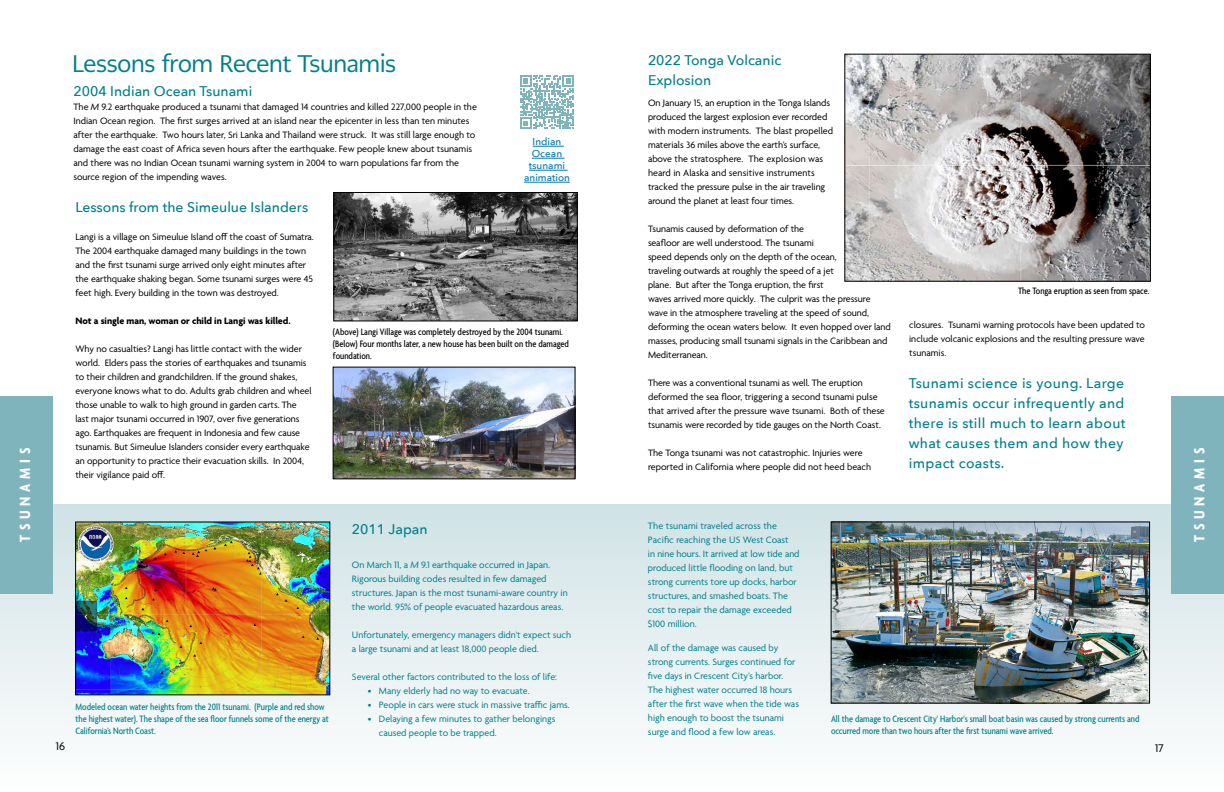
<style>
.page{position:relative;width:1224px;height:792px;background:#fff}
.page>*{position:absolute;margin:0;border:0;box-sizing:border-box;transform-origin:0 0}
.t1{font:24px "PMN Caecilia Sans Head";letter-spacing:-.015em;color:#007f8d}
.t2{font:700 condensed 16px "Agenda";letter-spacing:.3em;color:#fff}
.t3{font:500 14px/20px "Avenir Next";letter-spacing:.025em;color:#007f8d}
.t4{font:500 14px/20px "Avenir Next";color:#007f8d}
.t5{font:12px "Agenda";color:#000}
.t6{font:10px/14px "Agenda";letter-spacing:-.005em;color:#000}
.t7{font:10px/14px "Agenda";color:#007f8d}
.t8{font:500 condensed 10px/12px "Agenda";color:#007f8d}
.t9{font:500 condensed 10px/12px "Agenda";color:#000}
.t10{font:700 10px "Agenda";letter-spacing:-.005em;color:#000}
.t11{font:500 10px/12px "Avenir Next";color:#0078b6;text-align:center}
.s1{font-style:italic}
</style>
<div class="page">
<div style="left:0;top:504px;width:1224px;height:288px;background:linear-gradient(to bottom,#cfe1e5,#fefefe)"></div>
<img style="left:77px;top:524px;width:251px;height:169px">
<div style="left:75px;top:522px;width:255px;height:173px;border:1px solid #000"></div>
<img style="left:336px;top:194px;width:239px;height:125px">
<div style="left:334px;top:192px;width:243px;height:129px;border:1px solid #000"></div>
<div style="left:0;top:396px;width:52px;height:198px;background:#7fb4bd"></div>
<div style="left:1172px;top:396px;width:52px;height:198px;background:#7fb4bd"></div>
<img style="left:335px;top:369px;width:238px;height:108px">
<div style="left:333px;top:367px;width:242px;height:112px;border:1px solid #000"></div>
<img style="left:833px;top:524px;width:315px;height:177px">
<div style="left:831px;top:522px;width:319px;height:181px;border:1px solid #000"></div>
<img style="left:847px;top:56px;width:302px;height:223px">
<div style="left:845px;top:54px;width:306px;height:227px;border:1px solid #000"></div>
<hr style="left:533px;top:146px;width:31px;height:1px;background:#0078b6">
<hr style="left:532px;top:158px;width:33px;height:1px;background:#0078b6">
<hr style="left:529px;top:170px;width:39px;height:1px;background:#0078b6">
<hr style="left:524px;top:182px;width:46px;height:1px;background:#0078b6">
<svg style="left:520px;top:75px;width:54px;height:54px"></svg>
<h1 class="t1" style="left:72px;top:48px;width:326px">Lessons from Recent Tsunamis</h1>
<h3 class="t4" style="left:73px;top:81px;width:180px">2004 Indian Ocean Tsunami</h3>
<p class="t6" style="left:73px;top:101px;width:405px">The <span class="s1">M</span> 9.2 earthquake produced a tsunami that damaged 14 countries and killed 227,000 people in the Indian Ocean region. The first surges arrived at an island near the epicenter in less than ten minutes after the earthquake. Two hours later, Sri Lanka and Thailand were struck. It was still large enough to damage the east coast of Africa seven hours after the earthquake. Few people knew about tsunamis and there was no Indian Ocean tsunami warning system in 2004 to warn populations far from the source region of the impending waves.</p>
<h3 class="t4" style="left:75px;top:197px;width:234px">Lessons from the Simeulue Islanders</h3>
<p class="t6" style="left:75px;top:230px;width:240px">Langi is a village on Simeulue Island off the coast of Sumatra.<br>The 2004 earthquake damaged many buildings in the town and the first tsunami surge arrived only eight minutes after the earthquake shaking began. Some tsunami surges were 45 feet high. Every building in the town was destroyed.</p>
<p class="t10" style="left:75px;top:315px;width:217px">Not a single man, woman or child in Langi was killed.</p>
<p class="t6" style="left:75px;top:342px;width:238px">Why no casualties? Langi has little contact with the wider world. Elders pass the stories of earthquakes and tsunamis to their children and grandchildren. If the ground shakes, everyone knows what to do. Adults grab children and wheel those unable to walk to high ground in garden carts. The last major tsunami occurred in 1907, over five generations ago. Earthquakes are frequent in Indonesia and few cause tsunamis. But Simeulue Islanders consider every earthquake an opportunity to practice their evacuation skills. In 2004, their vigilance paid off.</p>
<h3 class="t4" style="left:648px;top:50px;width:135px">2022 Tonga Volcanic<br>Explosion</h3>
<p class="t6" style="left:648px;top:96px;width:187px">On January 15, an eruption in the Tonga Islands produced the largest explosion ever recorded with modern instruments. The blast propelled materials 36 miles above the earth’s surface, above the stratosphere. The explosion was heard in Alaska and sensitive instruments tracked the pressure pulse in the air traveling around the planet at least four times.</p>
<p class="t6" style="left:648px;top:222px;width:244px">Tsunamis caused by deformation of the<br>seafloor are well understood. The tsunami<br>speed depends only on the depth of the ocean,<br>traveling outwards at roughly the speed of a jet<br>plane. But after the Tonga eruption, the first<br>waves arrived more quickly. The culprit was the pressure wave in the atmosphere traveling at the speed of sound, deforming the ocean waters below. It even hopped over land masses, producing small tsunami signals in the Caribbean and Mediterranean.</p>
<p class="t6" style="left:648px;top:376px;width:238px">There was a conventional tsunami as well. The eruption deformed the sea floor, triggering a second tsunami pulse that arrived after the pressure wave tsunami. Both of these tsunamis were recorded by tide gauges on the North Coast.</p>
<p class="t6" style="left:648px;top:446px;width:225px">The Tonga tsunami was not catastrophic. Injuries were reported in California where people did not heed beach</p>
<p class="t11" style="left:524px;top:136px;width:47px">Indian<br>Ocean tsunami animation</p>
<p class="t9" style="left:1018px;top:286px;width:133px">The Tonga eruption as seen from space.</p>
<p class="t6" style="left:909px;top:319px;width:237px;text-align:justify">closures. Tsunami warning protocols have been updated to include volcanic explosions and the resulting pressure wave tsunamis.</p>
<p class="t9" style="left:333px;top:326px;width:238px">(Above) Langi Village was completely destroyed by the 2004 tsunami. (Below) Four months later, a new house has been built on the damaged foundation.</p>
<h3 class="t3" style="left:909px;top:372px;width:218px">Tsunami science is young. Large tsunamis occur infrequently and there is still much to learn about what causes them and how they impact coasts.</h3>
<h2 class="t2" style="left:16px;top:542px;width:96px;rotate:-90deg">TSUNAMIS</h2>
<h2 class="t2" style="left:1191px;top:542px;width:96px;rotate:-90deg">TSUNAMIS</h2>
<p class="t7" style="left:648px;top:519px;width:153px">The tsunami traveled across the Pacific reaching the US West Coast<br>in nine hours. It arrived at low tide and produced little flooding on land, but strong currents tore up docks, harbor structures, and smashed boats. The cost to repair the damage exceeded $100 million.</p>
<p class="t7" style="left:648px;top:641px;width:153px">All of the damage was caused by strong currents. Surges continued for five days in Crescent City’s harbor.<br>The highest water occurred 18 hours after the first wave when the tide was high enough to boost the tsunami surge and flood a few low areas.</p>
<h3 class="t4" style="left:352px;top:519px;width:77px">2011 Japan</h3>
<p class="t7" style="left:352px;top:558px;width:217px">On March 11, a <span class="s1">M</span> 9.1 earthquake occurred in Japan.<br>Rigorous building codes resulted in few damaged structures. Japan is the most tsunami-aware country in the world. 95% of people evacuated hazardous areas.</p>
<p class="t7" style="left:352px;top:628px;width:221px">Unfortunately, emergency managers didn't expect such a large tsunami and at least 18,000 people died.</p>
<p class="t7" style="left:352px;top:670px;width:207px">Several other factors contributed to the loss of life:</p>
<p class="t7" style="left:368px;top:684px;width:163px">• Many elderly had no way to evacuate.</p>
<p class="t7" style="left:368px;top:698px;width:203px">• People in cars were stuck in massive traffic jams.</p>
<p class="t7" style="left:379px;top:712px;width:178px;text-indent:-11px">• Delaying a few minutes to gather belongings caused people to be trapped.</p>
<p class="t8" style="left:75px;top:702px;width:255px">Modeled ocean water heights from the 2011 tsunami. (Purple and red show the highest water). The shape of the sea floor funnels some of the energy at<br>California’s North Coast.</p>
<p class="t8" style="left:831px;top:714px;width:310px">All the damage to Crescent City' Harbor's small boat basin was caused by strong currents and occurred more than two hours after the first tsunami wave arrived.</p>
<p class="t5" style="left:56px;top:740px;width:11px">16</p>
<p class="t5" style="left:1155px;top:741px;width:10px">17</p>
</div>
